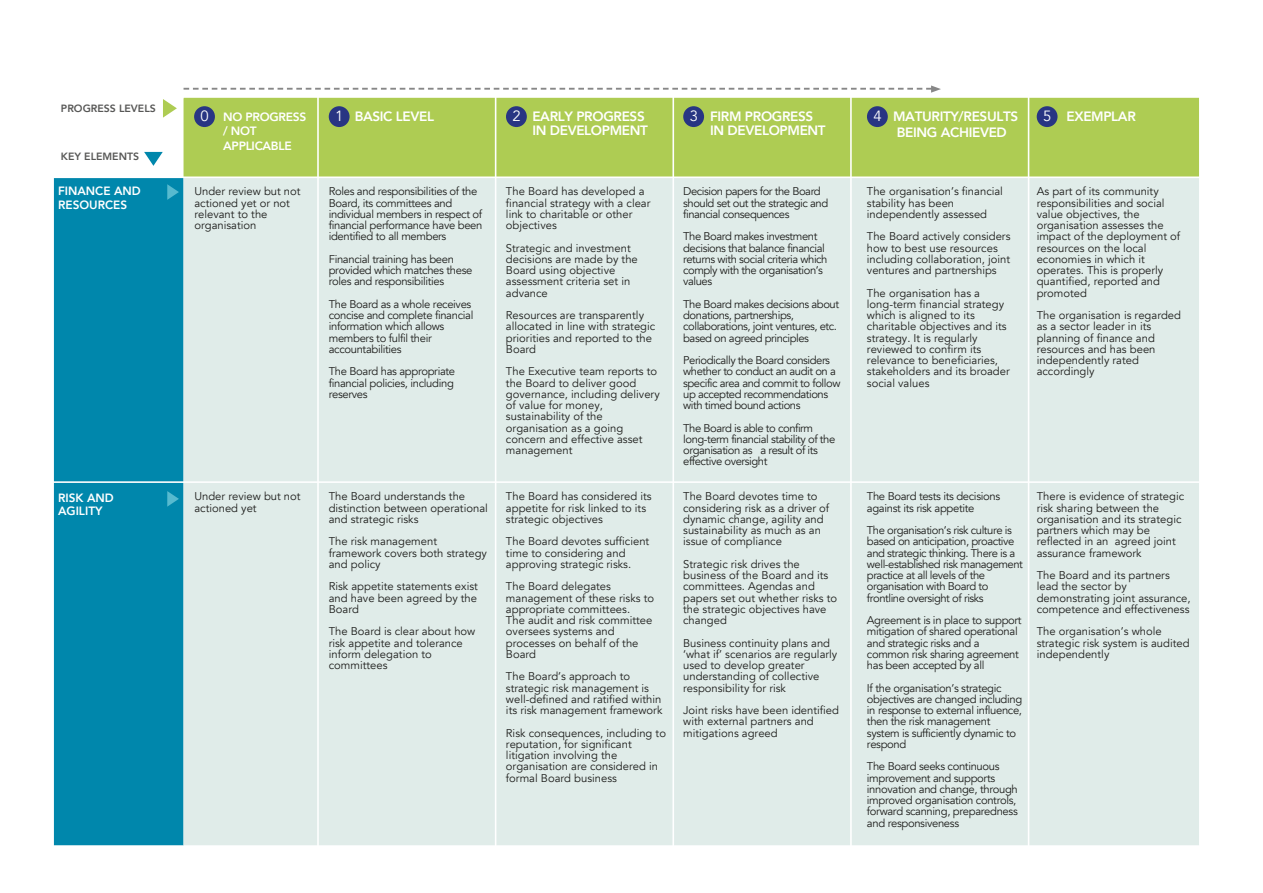
<style>
.page{position:relative;width:1263px;height:893px;background:#fff}
.page>*{position:absolute;margin:0;border:0;box-sizing:border-box;transform-origin:0 0}
.t1{font:14.85px "Avenir";color:#fff}
.t2{font:800 13.5px/13.5px "Avenir";letter-spacing:-.025em;color:#fff}
.t3{font:800 12px/13.5px "Avenir";color:#fff}
.t4{font:800 12px/14.4px "Avenir";letter-spacing:-.025em;color:#fff}
.t5{font:11.25px/11.2px "Avenir";color:#1d1d1b}
.t6{font:11.25px/11.2px "Avenir";letter-spacing:-.03em;color:#1d1d1b}
.t7{font:11.25px/11.2px "Avenir";letter-spacing:-.04em;color:#1d1d1b}
.t8{font:800 10.5px "Avenir";color:#575756}
.s1{font-weight:400;font-size:14.85px}
</style>
<div class="page">
<svg style="left:184px;top:85px;width:757px;height:8px"></svg>
<div style="left:184px;top:98px;width:1015px;height:78px;background:#aecc53"></div>
<div style="left:54px;top:178px;width:130px;height:667px;background:#0087ac"></div>
<div style="left:184px;top:178px;width:1015px;height:667px;background:#e0ece9"></div>
<hr style="left:495px;top:95px;width:1px;height:769px;background:#fff">
<hr style="left:317px;top:95px;width:2px;height:769px;background:#fff">
<hr style="left:672px;top:95px;width:2px;height:769px;background:#fff">
<hr style="left:850px;top:95px;width:2px;height:769px;background:#fff">
<hr style="left:1028px;top:87px;width:1px;height:790px;background:#fff">
<div style="left:194px;top:106px;width:21px;height:21px;background:#283583;border-radius:50%"></div>
<div style="left:329px;top:106px;width:21px;height:21px;background:#283583;border-radius:50%"></div>
<div style="left:506px;top:106px;width:21px;height:21px;background:#283583;border-radius:50%"></div>
<div style="left:683px;top:106px;width:21px;height:21px;background:#283583;border-radius:50%"></div>
<div style="left:867px;top:106px;width:21px;height:21px;background:#283583;border-radius:50%"></div>
<div style="left:1037px;top:106px;width:20px;height:21px;background:#283583;border-radius:50%"></div>
<svg style="left:163px;top:99px;width:14px;height:19px"></svg>
<svg style="left:144px;top:152px;width:19px;height:14px"></svg>
<svg style="left:167px;top:184px;width:12px;height:16px"></svg>
<hr style="left:46px;top:481px;width:1155px;height:2px;background:#fff">
<svg style="left:167px;top:491px;width:12px;height:16px"></svg>
<p class="t8" style="left:61px;top:100px;width:96px">PROGRESS LEVELS</p>
<p class="t8" style="left:61px;top:149px;width:80px">KEY ELEMENTS</p>
<p class="t3" style="left:58px;top:184px;width:84px">FINANCE AND<br>RESOURCES</p>
<p class="t3" style="left:58px;top:491px;width:57px">RISK AND<br>AGILITY</p>
<h1 class="t1" style="left:201px;top:108px;width:10px">0</h1>
<p class="t2" style="left:335px;top:110px;width:100px"><span class="s1">1</span> BASIC LEVEL</p>
<p class="t2" style="left:532px;top:110px;width:117px">EARLY PROGRESS<br>IN DEVELOPMENT</p>
<h1 class="t1" style="left:512px;top:108px;width:10px">2</h1>
<p class="t2" style="left:710px;top:110px;width:117px">FIRM PROGRESS<br>IN DEVELOPMENT</p>
<h1 class="t1" style="left:690px;top:108px;width:10px">3</h1>
<p class="t2" style="left:893px;top:108px;width:127px;line-height:16.2px">MATURITY/RESULTS<br>BEING ACHIEVED</p>
<h1 class="t1" style="left:873px;top:108px;width:10px">4</h1>
<p class="t2" style="left:1043px;top:110px;width:94px"><span class="s1">5</span> EXEMPLAR</p>
<p class="t4" style="left:223px;top:110px;width:84px">NO PROGRESS / NOT<br>APPLICABLE</p>
<p class="t5" style="left:194px;top:186px;width:108px">Under review but not actioned yet or not relevant to the organisation</p>
<p class="t6" style="left:329px;top:186px;width:155px">Roles and responsibilities of the<br>Board, its committees and individual members in respect of financial performance have been identified to all members</p>
<p class="t6" style="left:329px;top:254px;width:145px">Financial training has been provided which matches these roles and responsibilities</p>
<p class="t6" style="left:329px;top:299px;width:146px">The Board as a whole receives concise and complete financial information which allows members to fulfil their accountabilities</p>
<p class="t5" style="left:329px;top:366px;width:128px;text-align:justify">The Board has appropriate financial policies, including reserves</p>
<p class="t5" style="left:194px;top:491px;width:108px">Under review but not actioned yet</p>
<p class="t5" style="left:329px;top:491px;width:161px">The Board understands the distinction between operational and strategic risks</p>
<p class="t5" style="left:329px;top:536px;width:160px">The risk management framework covers both strategy and policy</p>
<p class="t5" style="left:329px;top:581px;width:151px;text-align:justify">Risk appetite statements exist and have been agreed by the Board</p>
<p class="t5" style="left:329px;top:626px;width:148px">The Board is clear about how risk appetite and tolerance inform delegation to committees</p>
<p class="t5" style="left:506px;top:186px;width:146px">The Board has developed a financial strategy with a clear link to charitable or other objectives</p>
<p class="t5" style="left:506px;top:242px;width:133px">Strategic and investment decisions are made by the<br>Board using objective assessment criteria set in advance</p>
<p class="t5" style="left:506px;top:310px;width:151px">Resources are transparently allocated in line with strategic priorities and reported to the<br>Board</p>
<p class="t5" style="left:506px;top:366px;width:155px">The Executive team reports to the Board to deliver good governance, including delivery of value for money, sustainability of the organisation as a going concern and effective asset management</p>
<p class="t5" style="left:506px;top:491px;width:147px">The Board has considered its appetite for risk linked to its strategic objectives</p>
<p class="t5" style="left:506px;top:536px;width:145px">The Board devotes sufficient time to considering and approving strategic risks.</p>
<p class="t5" style="left:506px;top:581px;width:150px">The Board delegates management of these risks to appropriate committees.<br>The audit and risk committee oversees systems and processes on behalf of the<br>Board</p>
<p class="t5" style="left:506px;top:671px;width:158px">The Board’s approach to strategic risk management is well-defined and ratified within its risk management framework</p>
<p class="t5" style="left:506px;top:727px;width:162px">Risk consequences, including to reputation, for significant litigation involving the organisation are considered in formal Board business</p>
<p class="t7" style="left:683px;top:186px;width:146px">Decision papers for the Board should set out the strategic and financial consequences</p>
<p class="t7" style="left:683px;top:231px;width:146px">The Board makes investment decisions that balance financial returns with social criteria which comply with the organisation’s values</p>
<p class="t7" style="left:683px;top:299px;width:157px">The Board makes decisions about donations, partnerships, collaborations, joint ventures, etc. based on agreed principles</p>
<p class="t7" style="left:683px;top:355px;width:159px">Periodically the Board considers whether to conduct an audit on a specific area and commit to follow up accepted recommendations with timed bound actions</p>
<p class="t7" style="left:683px;top:422px;width:154px">The Board is able to confirm long-term financial stability of the organisation as a result of its effective oversight</p>
<p class="t5" style="left:683px;top:491px;width:148px">The Board devotes time to considering risk as a driver of dynamic change, agility and sustainability as much as an issue of compliance</p>
<p class="t5" style="left:683px;top:558px;width:155px">Strategic risk drives the business of the Board and its committees. Agendas and papers set out whether risks to the strategic objectives have changed</p>
<p class="t5" style="left:683px;top:637px;width:156px">Business continuity plans and ‘what if’ scenarios are regularly used to develop greater understanding of collective responsibility for risk</p>
<p class="t5" style="left:683px;top:705px;width:157px">Joint risks have been identified with external partners and mitigations agreed</p>
<p class="t5" style="left:867px;top:186px;width:138px">The organisation’s financial stability has been independently assessed</p>
<p class="t5" style="left:867px;top:231px;width:145px">The Board actively considers how to best use resources including collaboration, joint ventures and partnerships</p>
<p class="t5" style="left:867px;top:287px;width:144px">The organisation has a long-term financial strategy which is aligned to its charitable objectives and its strategy. It is regularly reviewed to confirm its relevance to beneficiaries, stakeholders and its broader social values</p>
<p class="t5" style="left:1037px;top:186px;width:145px">As part of its community responsibilities and social value objectives, the organisation assesses the impact of the deployment of resources on the local economies in which it operates. This is properly quantified, reported and promoted</p>
<p class="t5" style="left:1037px;top:310px;width:146px">The organisation is regarded as a sector leader in its planning of finance and resources and has been independently rated accordingly</p>
<p class="t6" style="left:867px;top:491px;width:135px">The Board tests its decisions against its risk appetite</p>
<p class="t7" style="left:867px;top:525px;width:158px">The organisation’s risk culture is based on anticipation, proactive and strategic thinking. There is a well-established risk management practice at all levels of the organisation with Board to frontline oversight of risks</p>
<p class="t6" style="left:867px;top:615px;width:156px">Agreement is in place to support mitigation of shared operational and strategic risks and a common risk sharing agreement has been accepted by all</p>
<p class="t6" style="left:867px;top:682px;width:157px">If the organisation’s strategic objectives are changed including in response to external influence, then the risk management system is sufficiently dynamic to respond</p>
<p class="t6" style="left:867px;top:761px;width:152px">The Board seeks continuous improvement and supports innovation and change, through improved organisation controls, forward scanning, preparedness and responsiveness</p>
<p class="t5" style="left:1037px;top:491px;width:149px">There is evidence of strategic risk sharing between the organisation and its strategic partners which may be reflected in an agreed joint assurance framework</p>
<p class="t5" style="left:1037px;top:570px;width:155px">The Board and its partners lead the sector by demonstrating joint assurance, competence and effectiveness</p>
<p class="t5" style="left:1037px;top:626px;width:154px">The organisation’s whole strategic risk system is audited independently</p>
</div>
